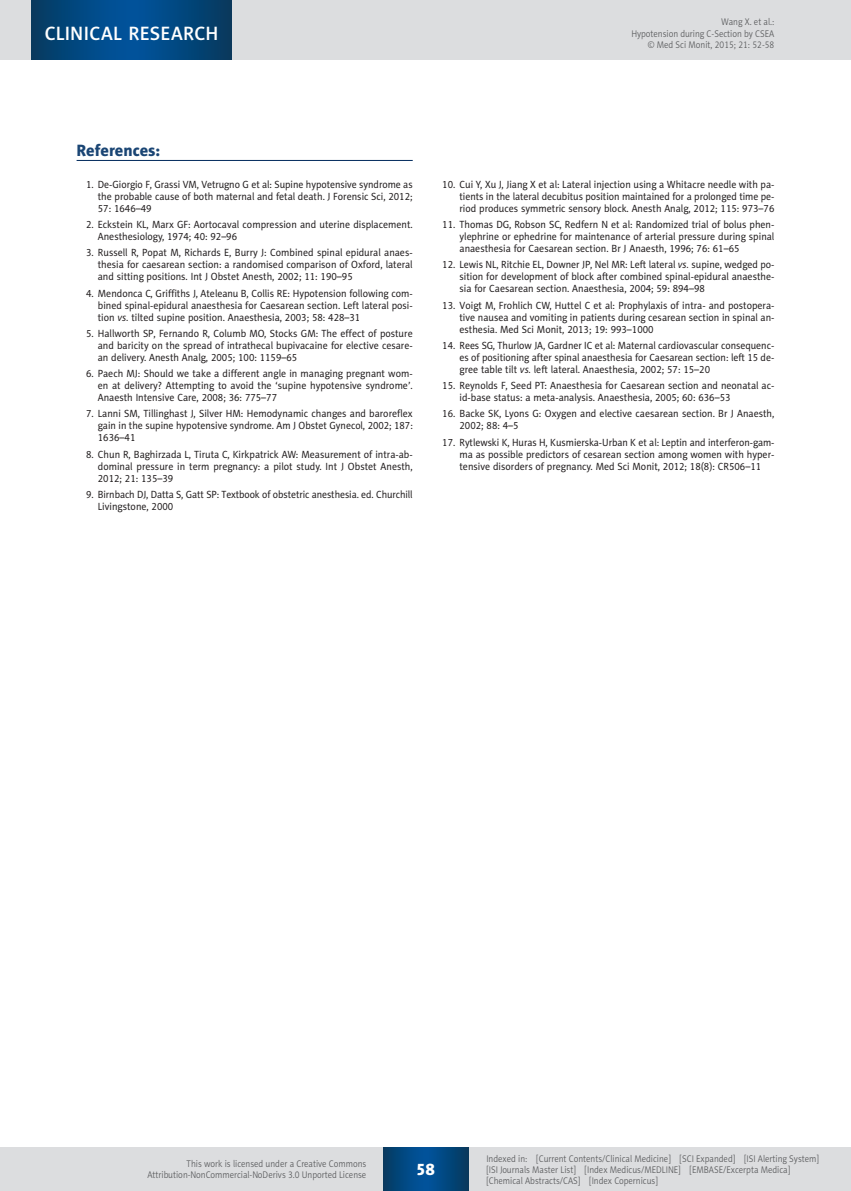
<style>
.page{position:relative;width:851px;height:1191px;background:#fff}
.page>*{position:absolute;margin:0;border:0;box-sizing:border-box;transform-origin:0 0}
.t1{font:19.5px "Naomi Sans EFN Medium";letter-spacing:.015em;color:#fff}
.MSM_Referencje_Tytul{font:16.5px "Naomi Sans EFN Heavy";color:#1a4574}
.t2{font:16.5px "Naomi Sans EFN Heavy";color:#fff}
.MSM_Referencje_punkt{font:10.5px/12px "Naomi Sans EFN";color:#231f20;text-align:justify;scale:.95 1}
.MSM_Referencje_punkt-2{font:10.5px/12px "Naomi Sans EFN";color:#231f20;text-align:justify;scale:.94 1}
.t3{font:9.75px/11.2px "Naomi Sans EFN Light";color:#57585a;text-align:right;scale:.9 1}
.s1{font-style:italic}
</style>
<div class="page">
<hr style="left:77px;top:160px;width:335px;height:1px;background:#00295c">
<div style="left:0;top:1148px;width:850px;height:43px;background:#dcdddf"></div>
<svg style="left:383px;top:1147px;width:85px;height:43px;background:#02477e"></svg>
<div style="left:0;top:0;width:850px;height:60px;background:#dcdddf"></div>
<svg style="left:32px;top:0;width:200px;height:60px;background:#02477e"></svg>
<h1 class="t1" style="left:45px;top:22px;width:175px">CLINICAL RESEARCH</h1>
<p class="t3" style="left:631px;top:16px;width:160px">Wang X. et al.:<br>Hypotension during C-Section by CSEA © Med Sci Monit, 2015; 21: 52-58</p>
<p class="MSM_Referencje_Tytul" style="left:77px;top:140px;width:85px">References:</p>
<p class="MSM_Referencje_punkt-2" style="left:98px;top:178px;width:336px;text-indent:-12px">1. De-Giorgio F, Grassi VM, Vetrugno G et al: Supine hypotensive syndrome as the probable cause of both maternal and fetal death. J Forensic Sci, 2012; 57: 1646–49</p>
<p class="MSM_Referencje_punkt" style="left:98px;top:219px;width:333px;text-indent:-12px">2. Eckstein KL, Marx GF: Aortocaval compression and uterine displacement.<br>Anesthesiology, 1974; 40: 92–96</p>
<p class="MSM_Referencje_punkt" style="left:98px;top:247px;width:333px;text-indent:-12px">3. Russell R, Popat M, Richards E, Burry J: Combined spinal epidural anaes&shy;thesia for caesarean section: a randomised comparison of Oxford, lateral and sitting positions. Int J Obstet Anesth, 2002; 11: 190–95</p>
<p class="MSM_Referencje_punkt" style="left:98px;top:287px;width:333px;text-indent:-12px">4. Mendonca C, Griffiths J, Ateleanu B, Collis RE: Hypotension following com&shy;bined spinal-epidural anaesthesia for Caesarean section. Left lateral posi&shy;tion <span class="s1">vs.</span> tilted supine position. Anaesthesia, 2003; 58: 428–31</p>
<p class="MSM_Referencje_punkt" style="left:98px;top:327px;width:333px;text-indent:-12px">5. Hallworth SP, Fernando R, Columb MO, Stocks GM: The effect of posture and baricity on the spread of intrathecal bupivacaine for elective cesare&shy;an delivery. Anesth Analg, 2005; 100: 1159–65</p>
<p class="MSM_Referencje_punkt" style="left:98px;top:368px;width:333px;text-indent:-12px">6. Paech MJ: Should we take a different angle in managing pregnant wom&shy;en at delivery? Attempting to avoid the ‘supine hypotensive syndrome’.<br>Anaesth Intensive Care, 2008; 36: 775–77</p>
<p class="MSM_Referencje_punkt" style="left:98px;top:408px;width:333px;text-indent:-12px">7. Lanni SM, Tillinghast J, Silver HM: Hemodynamic changes and baroreflex gain in the supine hypotensive syndrome. Am J Obstet Gynecol, 2002; 187:<br>1636–41</p>
<p class="MSM_Referencje_punkt" style="left:98px;top:448px;width:333px;text-indent:-12px">8. Chun R, Baghirzada L, Tiruta C, Kirkpatrick AW: Measurement of intra-ab&shy;dominal pressure in term pregnancy: a pilot study. Int J Obstet Anesth, 2012; 21: 135–39</p>
<p class="MSM_Referencje_punkt-2" style="left:98px;top:488px;width:336px;text-indent:-12px">9. Birnbach DJ, Datta S, Gatt SP: Textbook of obstetric anesthesia. ed. Churchill<br>Livingstone, 2000</p>
<p class="MSM_Referencje_punkt" style="left:459px;top:178px;width:333px;text-indent:-17px">10. Cui Y, Xu J, Jiang X et al: Lateral injection using a Whitacre needle with pa&shy;tients in the lateral decubitus position maintained for a prolonged time pe&shy;riod produces symmetric sensory block. Anesth Analg, 2012; 115: 973–76</p>
<p class="MSM_Referencje_punkt" style="left:459px;top:219px;width:333px;text-indent:-17px">11. Thomas DG, Robson SC, Redfern N et al: Randomized trial of bolus phen&shy;ylephrine or ephedrine for maintenance of arterial pressure during spinal anaesthesia for Caesarean section. Br J Anaesth, 1996; 76: 61–65</p>
<p class="MSM_Referencje_punkt-2" style="left:459px;top:259px;width:336px;text-indent:-17px">12. Lewis NL, Ritchie EL, Downer JP, Nel MR: Left lateral <span class="s1">vs.</span> supine, wedged po&shy;sition for development of block after combined spinal-epidural anaesthe&shy;sia for Caesarean section. Anaesthesia, 2004; 59: 894–98</p>
<p class="MSM_Referencje_punkt" style="left:459px;top:299px;width:333px;text-indent:-17px">13. Voigt M, Frohlich CW, Huttel C et al: Prophylaxis of intra- and postopera&shy;tive nausea and vomiting in patients during cesarean section in spinal an&shy;esthesia. Med Sci Monit, 2013; 19: 993–1000</p>
<p class="MSM_Referencje_punkt-2" style="left:459px;top:339px;width:336px;text-indent:-17px">14. Rees SG, Thurlow JA, Gardner IC et al: Maternal cardiovascular consequenc&shy;es of positioning after spinal anaesthesia for Caesarean section: left 15 de&shy;gree table tilt <span class="s1">vs.</span> left lateral. Anaesthesia, 2002; 57: 15–20</p>
<p class="MSM_Referencje_punkt" style="left:459px;top:380px;width:333px;text-indent:-17px">15. Reynolds F, Seed PT: Anaesthesia for Caesarean section and neonatal ac&shy;id-base status: a meta-analysis. Anaesthesia, 2005; 60: 636–53</p>
<p class="MSM_Referencje_punkt" style="left:459px;top:408px;width:333px;text-indent:-17px">16. Backe SK, Lyons G: Oxygen and elective caesarean section. Br J Anaesth,<br>2002; 88: 4–5</p>
<p class="MSM_Referencje_punkt-2" style="left:459px;top:436px;width:336px;text-indent:-17px">17. Rytlewski K, Huras H, Kusmierska-Urban K et al: Leptin and interferon-gam&shy;ma as possible predictors of cesarean section among women with hyper&shy;tensive disorders of pregnancy. Med Sci Monit, 2012; 18(8): CR506–11</p>
<p class="t3" style="left:147px;top:1158px;width:245px">This work is licensed under a Creative Commons<br>Attribution-NonCommercial-NoDerivs 3.0 Unported License</p>
<h2 class="t2" style="left:416px;top:1159px;width:21px">58</h2>
<p class="t3" style="left:486px;top:1152px;width:371px;text-align:left">Indexed in: [Current Contents/Clinical Medicine] [SCI Expanded] [ISI Alerting System] [ISI Journals Master List] [Index Medicus/MEDLINE] [EMBASE/Excerpta Medica] [Chemical Abstracts/CAS] [Index Copernicus]</p>
</div>
